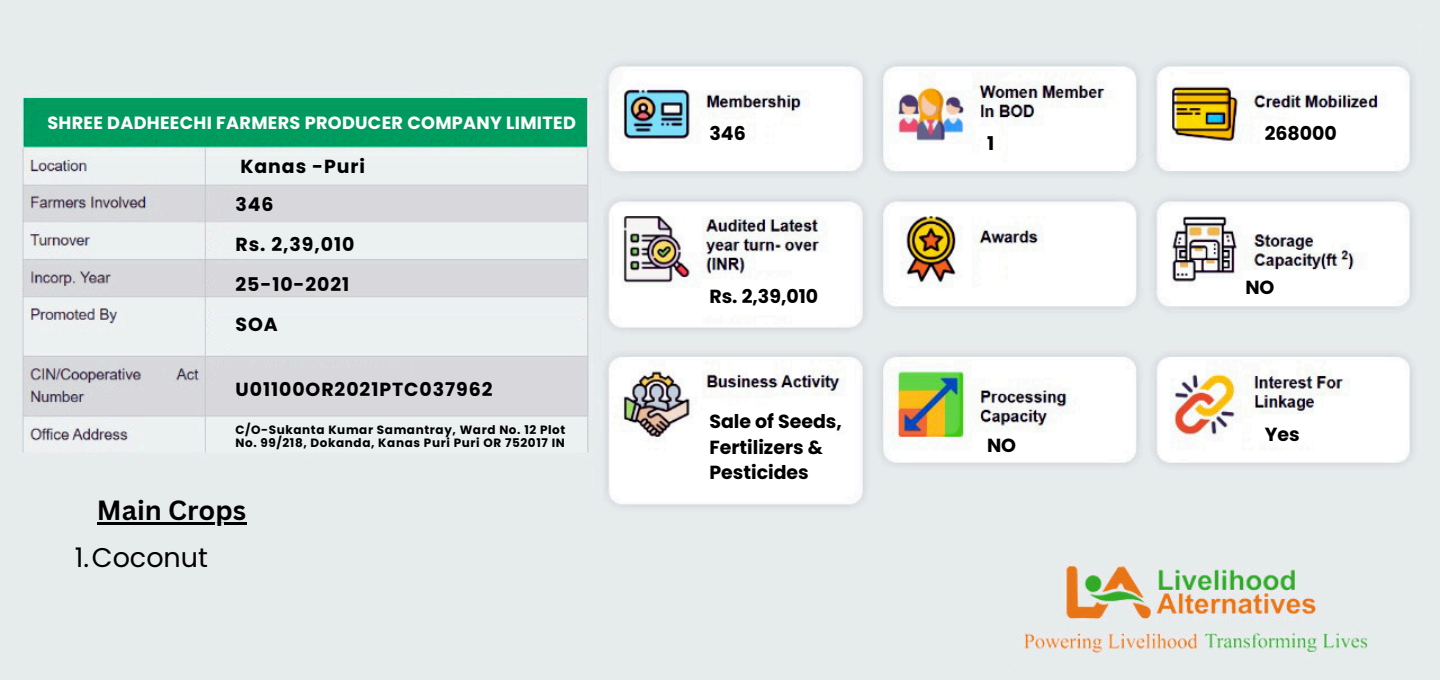
<style>
.page{position:relative;width:1440px;height:680px;background:#fff}
.page>*{position:absolute;margin:0;border:0;box-sizing:border-box;transform-origin:0 0}
.t1{font:700 27px "Canva Sans";color:#000}
.t2{font:27px "Poppins";color:#000}
.t3{font:700 18.9px/25.8px "Poppins";color:#000}
.t4{font:700 18.9px "Poppins";letter-spacing:.05em;color:#000}
.t5{font:700 17.7px "Poppins";letter-spacing:.015em;color:#fff}
.t6{font:700 12px/13px "Poppins";letter-spacing:.05em;color:#000}
</style>
<div class="page">
<img style="left:0;top:0;width:1440px;height:679px">
<hr style="left:97px;top:522px;width:149px;height:3px;background:#000">
<h3 class="t5" style="left:47px;top:111px;width:530px">SHREE DADHEECHI FARMERS PRODUCER COMPANY LIMITED</h3>
<h4 class="t4" style="left:240px;top:153px;width:126px">Kanas -Puri</h4>
<h4 class="t3" style="left:236px;top:191px;width:40px">346</h4>
<h4 class="t3" style="left:236px;top:231px;width:120px">Rs. 2,39,010</h4>
<h4 class="t3" style="left:236px;top:271px;width:115px">25-10-2021</h4>
<h4 class="t3" style="left:236px;top:311px;width:44px">SOA</h4>
<h3 class="t4" style="left:236px;top:376px;width:259px">U01100OR2021PTC037962</h3>
<h4 class="t6" style="left:236px;top:423px;width:331px">C/O-Sukanta Kumar Samantray, Ward No. 12 Plot<br>No. 99/218, Dokanda, Kanas Puri Puri OR 752017 IN</h4>
<h3 class="t1" style="left:97px;top:491px;width:151px">Main Crops</h3>
<h4 class="t2" style="left:75px;top:539px;width:135px">1.Coconut</h4>
<p class="t3" style="left:709px;top:120px;width:38px">346</p>
<p class="t3" style="left:709px;top:284px;width:110px">Rs. 2,39,010</p>
<h4 class="t3" style="left:709px;top:408px;width:134px">Sale of Seeds,<br>Fertilizers &amp;<br>Pesticides</h4>
<h1 class="t3" style="left:987px;top:130px;width:9px">1</h1>
<h3 class="t3" style="left:987px;top:432px;width:31px">NO</h3>
<h4 class="t3" style="left:1265px;top:120px;width:74px">268000</h4>
<p class="t3" style="left:1245px;top:275px;width:31px">NO</p>
<h3 class="t3" style="left:1265px;top:421px;width:36px">Yes</h3>
</div>
